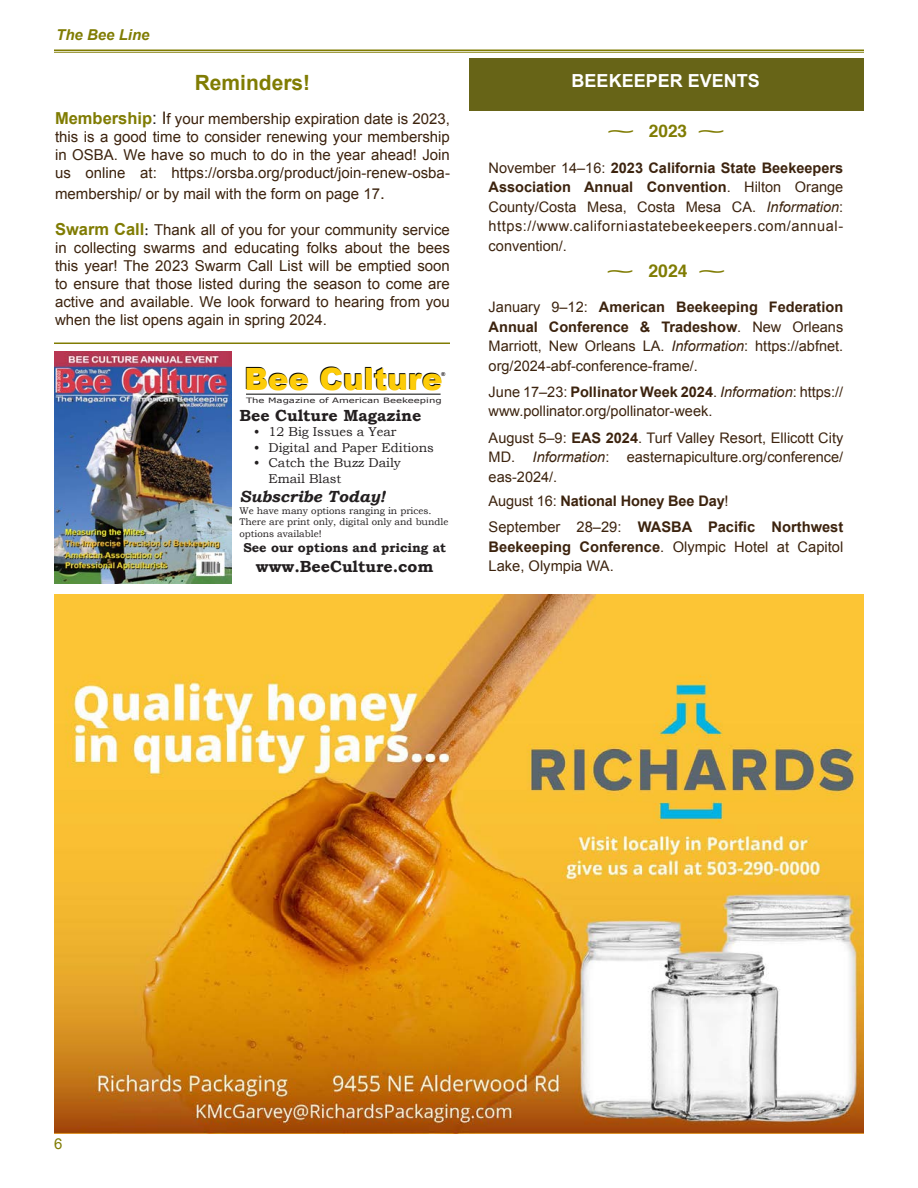
<style>
.page{position:relative;width:918px;height:1188px;background:#fff}
.page>*{position:absolute;margin:0;border:0;box-sizing:border-box;transform-origin:0 0}
.t1{font:900 30.75px "Arial";color:#040503}
.t2{font:700 21px "Arial";color:#807c03}
.t3{font:700 18px "Arial";color:#fff}
.t4{font:700 17.55px "Helvetica";color:#807c03}
.t5{font:700 17.25px "Helvetica";color:#807c03}
.t6{font:700 16.05px "Bookman Old Style";color:#231f20}
.t7{font:italic 700 16.05px "Bookman Old Style";color:#231f20}
.t8{font:15px/18px "Arial";color:#3c230e;text-align:justify}
.t9{font:italic 700 15px "Arial";color:#807c03}
.t10{font:15px "Arial";color:#807c03}
.t11{font:14.7px/19.5px "Arial";color:#3c230e;text-align:justify}
.t12{font:14.55px/19.5px "Arial";color:#3c230e;text-align:justify}
.t13{font:700 14.55px "Arial";letter-spacing:-.01em;color:#3c230e}
.t14{font:12.9px/15.5px "Bookman Old Style";color:#231f20}
.t15{font:700 12.9px "Bookman Old Style";color:#231f20}
.t16{font:9.6px/11.6px "Bookman Old Style";color:#231f20}
.t17{font:7.35px "Verdana";color:#231f20;scale:1.38 1}
.t18{font:900 5.4px "Arial";color:#231f20}
.s1{font-weight:700;font-size:16.5px;color:#807c03}
.s2{font-size:17.25px;color:#231f20}
.s3{font-size:17.25px}
.s4{font-family:"Adobe Garamond Pro";font-size:17.25px;color:#231f20}
.s5{font-family:"Arial";font-weight:400;font-size:15.75px}
.s6{font-weight:700}
.s7{font-style:italic}
.s8{font-weight:400}
</style>
<div class="page">
<hr style="left:54px;top:50px;width:810px;height:1px;background:#807c03">
<hr style="left:54px;top:52px;width:810px;height:1px;background:#807c03">
<div style="left:469px;top:58px;width:395px;height:53px;background:#676417"></div>
<img style="left:55px;top:595px;width:808px;height:539px">
<img style="left:54px;top:352px;width:178px;height:231px">
<hr style="left:246px;top:394px;width:195px;height:1px;background:#040503">
<hr style="left:54px;top:343px;width:396px;height:1px;background:#807c03">
<p class="t9" style="left:56px;top:25px;width:95px">The Bee Line</p>
<h2 class="t2" style="left:195px;top:68px;width:117px">Reminders!</h2>
<p class="t8" style="left:55px;top:110px;width:396px"><span class="s1">Membership</span><span class="s2">:</span> <span class="s3">I</span>f your membership expiration date is 2023, this is a good time to consider renewing your membership in OSBA. We have so much to do in the year ahead! Join us online at: https://orsba.org/product/join-renew-osba-</p>
<p class="t8" style="left:55px;top:184px;width:331px">membership/ or by mail with the form on page 17<span class="s3">.</span></p>
<p class="t8" style="left:55px;top:221px;width:396px"><span class="s1">Swarm Call</span><span class="s4">:</span> Thank all of you for your community service in collecting swarms and educating folks about the bees this year! The 2023 Swarm Call List will be emptied soon to ensure that those listed during the season to come are active and available. We look forward to hearing from you when the list opens again in spring 2024.</p>
<h1 class="t1" style="left:244px;top:356px;width:200px">Bee Culture</h1>
<p class="t17" style="left:246px;top:396px;width:143px">The Magazine of American Beekeeping</p>
<p class="t18" style="left:441px;top:370px;width:6px">®</p>
<p class="t6" style="left:239px;top:404px;width:184px">Bee Culture Magazine</p>
<p class="t14" style="left:254px;top:424px;width:144px">• 12 Big Issues a Year</p>
<p class="t14" style="left:254px;top:440px;width:181px">• Digital and Paper Editions</p>
<p class="t14" style="left:268px;top:455px;width:134px;text-indent:-14px">• Catch the Buzz Daily<br>Email Blast</p>
<p class="t7" style="left:239px;top:485px;width:147px">Subscribe Today!</p>
<p class="t16" style="left:239px;top:505px;width:211px">We have many options ranging in prices.<br>There are print only, digital only and bundle options available!</p>
<p class="t15" style="left:243px;top:539px;width:204px">See our options and pricing at</p>
<p class="t6" style="left:256px;top:554px;width:179px">www.BeeCulture.com</p>
<p class="t3" style="left:572px;top:69px;width:190px">BEEKEEPER EVENTS</p>
<p class="t5" style="left:606px;top:117px;width:121px"><span class="s5">~</span> 2023 <span class="s5">~</span></p>
<p class="t12" style="left:489px;top:158px;width:356px">November 14–16: <span class="s6">2023 California State Beekeepers Association Annual Convention</span>. Hilton Orange County/Costa Mesa, Costa Mesa CA. <span class="s7">Information</span>: https://www.californiastatebeekeepers.com/annual&shy;convention/.</p>
<p class="t4" style="left:606px;top:256px;width:122px"><span class="s5">~</span> 2024 <span class="s5">~</span></p>
<p class="t12" style="left:489px;top:298px;width:356px">January 9–12: <span class="s6">American Beekeeping Federation Annual Conference &amp; Tradeshow</span>. New Orleans Marriott, New Orleans LA. <span class="s7">Information</span>: https://abfnet. org/2024-abf-conference-frame/.</p>
<p class="t12" style="left:489px;top:382px;width:356px">June 17–23: <span class="s6">Pollinator Week 2024</span>. <span class="s7">Information</span>: https:// www.pollinator.org/pollinator-week.</p>
<p class="t12" style="left:489px;top:428px;width:356px">August 5–9: <span class="s6">EAS 2024</span>. Turf Valley Resort, Ellicott City MD. <span class="s7">Information</span>: easternapiculture.org/conference/ eas-2024/.</p>
<p class="t13" style="left:489px;top:491px;width:241px"><span class="s8">August 16:</span> National Honey Bee Day<span class="s8">!</span></p>
<p class="t11" style="left:489px;top:517px;width:356px">September 28–29: <span class="s6">WASBA Pacific Northwest Beekeeping Conference</span>. Olympic Hotel at Capitol Lake, Olympia WA.</p>
<p class="t10" style="left:54px;top:1134px;width:10px">6</p>
</div>
